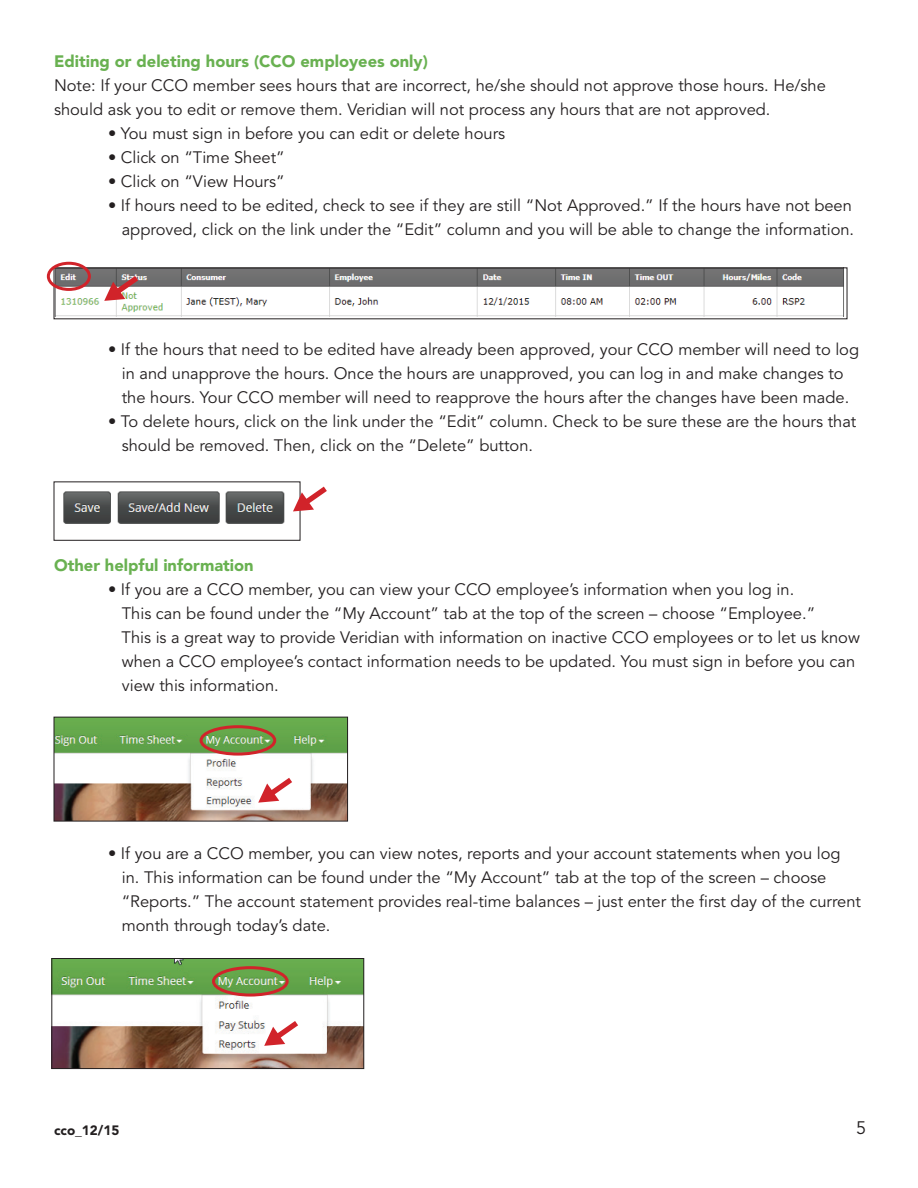
<style>
.page{position:relative;width:918px;height:1188px;background:#fff}
.page>*{position:absolute;margin:0;border:0;box-sizing:border-box;transform-origin:0 0}
.t1{font:18px "Avenir";color:#231f20}
.t2{font:16.5px/24px "Avenir";color:#231f20}
.t3{font:900 16.5px "Avenir";color:#69b151}
.t4{font:900 13.5px "Avenir";color:#231f20}
</style>
<div class="page">
<img style="left:56px;top:270px;width:788px;height:46px">
<div style="left:54px;top:268px;width:793px;height:51px;border:1px solid #231f20"></div>
<img style="left:63px;top:491px;width:222px;height:33px">
<img style="left:56px;top:719px;width:290px;height:100px">
<div style="left:54px;top:717px;width:294px;height:104px;border:1px solid #231f20"></div>
<img style="left:54px;top:960px;width:308px;height:107px">
<div style="left:52px;top:958px;width:312px;height:111px;border:1px solid #231f20"></div>
<div style="left:47px;top:262px;width:44px;height:29px;border:3px solid #d1232a;border-radius:50%"></div>
<div style="left:200px;top:725px;width:76px;height:31px;border:3px solid #d1232a;border-radius:50%"></div>
<div style="left:212px;top:966px;width:77px;height:31px;border:3px solid #d1232a;border-radius:50%"></div>
<svg style="left:98px;top:270px;width:45px;height:40px"></svg>
<svg style="left:286px;top:481px;width:15px;height:39px"></svg>
<svg style="left:252px;top:771px;width:45px;height:41px"></svg>
<svg style="left:258px;top:1015px;width:45px;height:40px"></svg>
<p class="t3" style="left:54px;top:51px;width:375px">Editing or deleting hours (CCO employees only)</p>
<p class="t2" style="left:54px;top:73px;width:773px">Note: If your CCO member sees hours that are incorrect, he/she should not approve those hours. He/she should ask you to edit or remove them. Veridian will not process any hours that are not approved.</p>
<p class="t2" style="left:108px;top:121px;width:399px">• You must sign in before you can edit or delete hours</p>
<p class="t2" style="left:108px;top:145px;width:178px">• Click on “Time Sheet”</p>
<p class="t2" style="left:108px;top:169px;width:178px">• Click on “View Hours”</p>
<p class="t2" style="left:108px;top:193px;width:748px;text-align:right">• If hours need to be edited, check to see if they are still “Not Approved.” If the hours have not been approved, click on the link under the “Edit” column and you will be able to change the information.</p>
<p class="t2" style="left:108px;top:337px;width:753px;text-align:center">• If the hours that need to be edited have already been approved, your CCO member will need to log in and unapprove the hours. Once the hours are unapproved, you can log in and make changes to<br>the hours. Your CCO member will need to reapprove the hours after the changes have been made.</p>
<p class="t2" style="left:122px;top:409px;width:736px;text-indent:-14px">• To delete hours, click on the link under the “Edit” column. Check to be sure these are the hours that should be removed. Then, click on the “Delete” button.</p>
<p class="t3" style="left:54px;top:555px;width:201px">Other helpful information</p>
<p class="t2" style="left:122px;top:577px;width:740px;text-indent:-14px">• If you are a CCO member, you can view your CCO employee’s information when you log in.<br>This can be found under the “My Account” tab at the top of the screen – choose “Employee.”<br>This is a great way to provide Veridian with information on inactive CCO employees or to let us know when a CCO employee’s contact information needs to be updated. You must sign in before you can view this information.</p>
<p class="t2" style="left:122px;top:841px;width:741px;text-indent:-14px">• If you are a CCO member, you can view notes, reports and your account statements when you log in. This information can be found under the “My Account” tab at the top of the screen – choose “Reports.” The account statement provides real-time balances – just enter the first day of the current month through today’s date.</p>
<p class="t4" style="left:54px;top:1122px;width:67px">cco_12/15</p>
<p class="t1" style="left:856px;top:1118px;width:12px">5</p>
</div>
